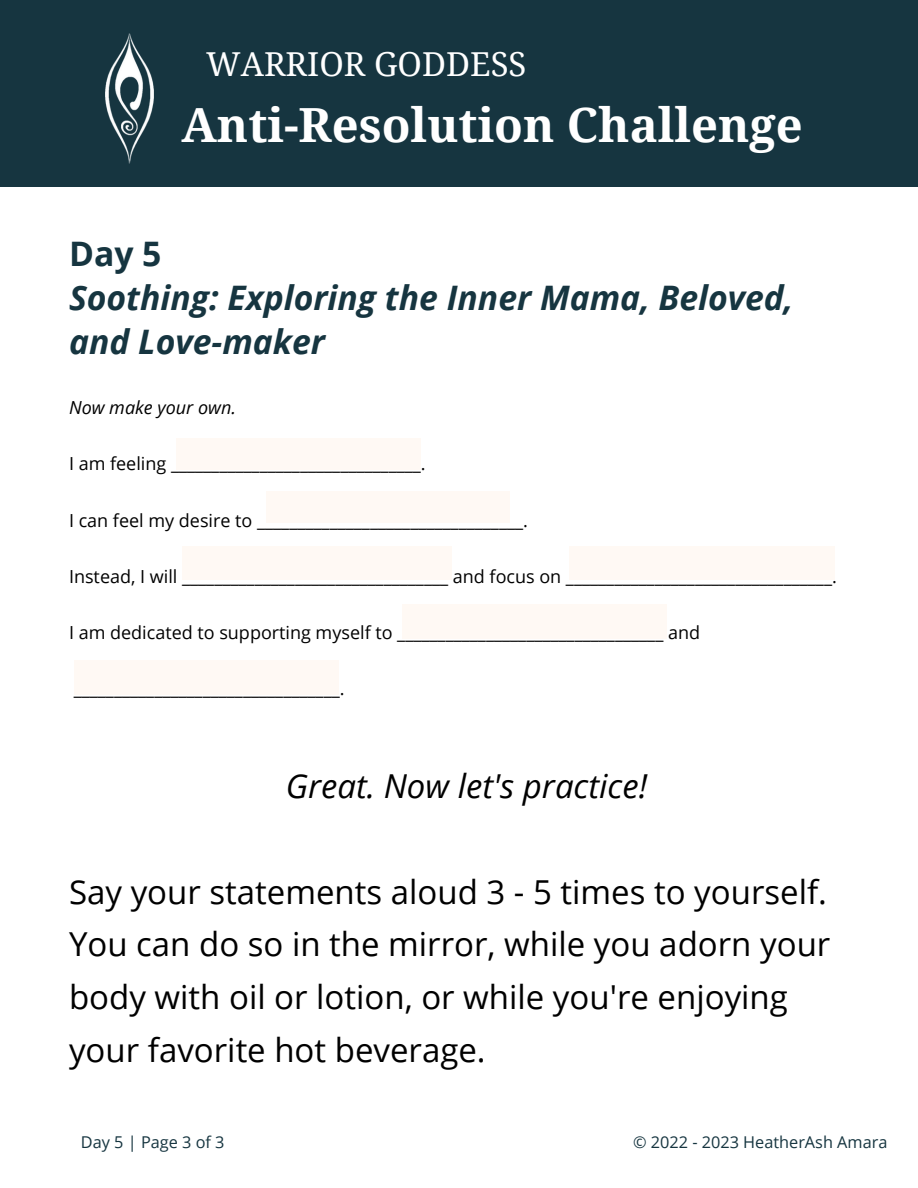
<style>
.page{position:relative;width:918px;height:1188px;background:#fff}
.page>*{position:absolute;margin:0;border:0;box-sizing:border-box;transform-origin:0 0}
.t1{font:700 47.1px "Droid Serif";color:#fff}
.t2{font:italic 700 33.75px/43.8px "Open Sans";color:#163540}
.t3{font:700 33.75px "Open Sans";color:#163540}
.t4{font:33px/52.8px "Open Sans";color:#000}
.t5{font:italic 33px "Open Sans";color:#000}
.t6{font:33px "Droid Serif";color:#fff}
.t7{font:18px "Open Sans";color:#000}
.t8{font:italic 18px "Open Sans";color:#000}
.t9{font:16.35px "Open Sans";color:#163540}
</style>
<div class="page">
<div style="left:0;top:0;width:918px;height:187px;background:#163540"></div>
<img style="left:106px;top:34px;width:47px;height:129px">
<div style="left:177px;top:438px;width:243px;height:32px;background:#fff9f4"></div>
<div style="left:266px;top:491px;width:244px;height:32px;background:#fff9f4"></div>
<div style="left:182px;top:546px;width:269px;height:34px;background:#fff9f4"></div>
<div style="left:570px;top:546px;width:264px;height:34px;background:#fff9f4"></div>
<div style="left:402px;top:604px;width:265px;height:34px;background:#fff9f4"></div>
<div style="left:74px;top:661px;width:265px;height:34px;background:#fff9f4"></div>
<h3 class="t6" style="left:206px;top:45px;width:322px">WARRIOR GODDESS</h3>
<h1 class="t1" style="left:181px;top:99px;width:623px">Anti-Resolution Challenge</h1>
<h2 class="t3" style="left:69px;top:230px;width:94px">Day 5</h2>
<h2 class="t2" style="left:69px;top:275px;width:726px">Soothing: Exploring the Inner Mama, Beloved, and Love-maker</h2>
<p class="t8" style="left:69px;top:395px;width:168px">Now make your own.</p>
<p class="t7" style="left:69px;top:451px;width:358px">I am feeling _______________________________.</p>
<p class="t7" style="left:69px;top:507px;width:460px">I can feel my desire to _________________________________.</p>
<p class="t7" style="left:69px;top:564px;width:769px">Instead, I will _________________________________ and focus on _________________________________.</p>
<p class="t7" style="left:69px;top:620px;width:633px">I am dedicated to supporting myself to _________________________________ and</p>
<p class="t7" style="left:74px;top:676px;width:272px">_________________________________.</p>
<h3 class="t5" style="left:286px;top:763px;width:363px">Great. Now let's practice!</h3>
<h3 class="t4" style="left:69px;top:864px;width:763px">Say your statements aloud 3 - 5 times to yourself.<br>You can do so in the mirror, while you adorn your body with oil or lotion, or while you're enjoying your favorite hot beverage.</h3>
<p class="t9" style="left:81px;top:1131px;width:145px">Day 5 | Page 3 of 3</p>
<p class="t9" style="left:633px;top:1131px;width:256px">© 2022 - 2023 HeatherAsh Amara</p>
</div>
